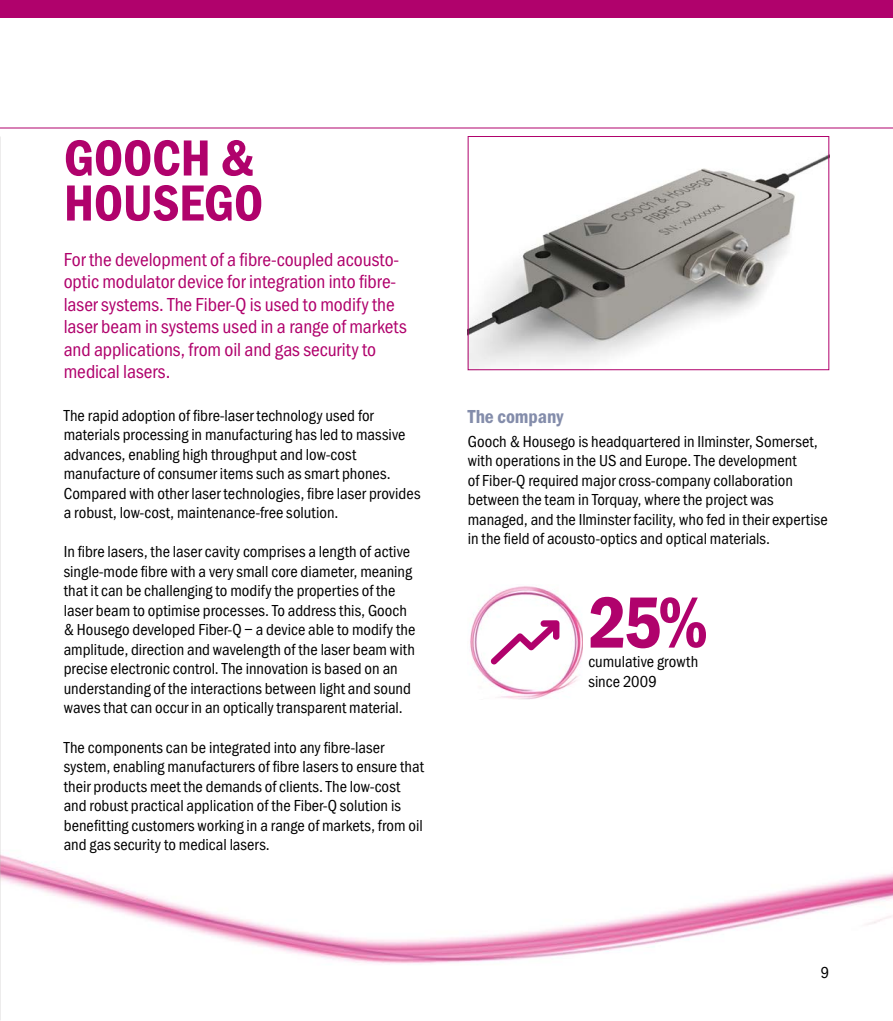
<style>
.page{position:relative;width:893px;height:1021px;background:#fff}
.page>*{position:absolute;margin:0;border:0;box-sizing:border-box;transform-origin:0 0}
.t1{font:600 75px "Franklin Got Cd Io P";color:#b0026c}
.t2{font:600 52.5px/45px "Franklin Got Cd Io P";letter-spacing:-.005em;color:#b0026c}
.t3{font:19.5px/22.5px "Franklin Got Cd Io P";color:#b0026c}
.t4{font:600 19.5px "Franklin Got Cd Io P";color:#848dab}
.t5{font:16.5px/19.5px "Franklin Got Cd Io P";color:#000}
</style>
<div class="page">
<img style="left:0;top:127px;width:893px;height:872px">
<hr style="left:392px;top:459px;width:416px;height:1px;background:#fff">
<hr style="left:0;top:128px;width:893px;height:1px;background:#b0026c">
<img style="left:470px;top:138px;width:357px;height:230px">
<div style="left:468px;top:136px;width:361px;height:234px;border:1px solid #b0026c"></div>
<div style="left:0;top:0;width:893px;height:17px;background:#b0026c"></div>
<img style="left:468px;top:585px;width:115px;height:114px">
<svg style="left:490px;top:620px;width:69px;height:44px"></svg>
<h2 class="t2" style="left:64px;top:136px;width:201px">GOOCH &amp;<br>HOUSEGO</h2>
<p class="t3" style="left:64px;top:248px;width:344px">For the development of a fibre-coupled acousto&shy;optic modulator device for integration into fibre&shy;laser systems. The Fiber-Q is used to modify the laser beam in systems used in a range of markets and applications, from oil and gas security to medical lasers.</p>
<p class="t5" style="left:64px;top:406px;width:358px">The rapid adoption of fibre-laser technology used for materials processing in manufacturing has led to massive advances, enabling high throughput and low-cost manufacture of consumer items such as smart phones.<br>Compared with other laser technologies, fibre laser provides a robust, low-cost, maintenance-free solution.</p>
<p class="t5" style="left:64px;top:542px;width:353px">In fibre lasers, the laser cavity comprises a length of active single-mode fibre with a very small core diameter, meaning that it can be challenging to modify the properties of the laser beam to optimise processes. To address this, Gooch &amp; Housego developed Fiber-Q – a device able to modify the amplitude, direction and wavelength of the laser beam with precise electronic control. The innovation is based on an understanding of the interactions between light and sound waves that can occur in an optically transparent material.</p>
<p class="t5" style="left:64px;top:737px;width:362px">The components can be integrated into any fibre-laser system, enabling manufacturers of fibre lasers to ensure that their products meet the demands of clients. The low-cost and robust practical application of the Fiber-Q solution is benefitting customers working in a range of markets, from oil and gas security to medical lasers.</p>
<p class="t4" style="left:468px;top:405px;width:97px">The company</p>
<p class="t5" style="left:468px;top:432px;width:361px">Gooch &amp; Housego is headquartered in Ilminster, Somerset, with operations in the US and Europe. The development<br>of Fiber-Q required major cross-company collaboration between the team in Torquay, where the project was managed, and the Ilminster facility, who fed in their expertise in the field of acousto-optics and optical materials.</p>
<h1 class="t1" style="left:588px;top:580px;width:121px">25%</h1>
<p class="t5" style="left:588px;top:652px;width:111px">cumulative growth since 2009</p>
<p class="t5" style="left:821px;top:963px;width:10px">9</p>
</div>
